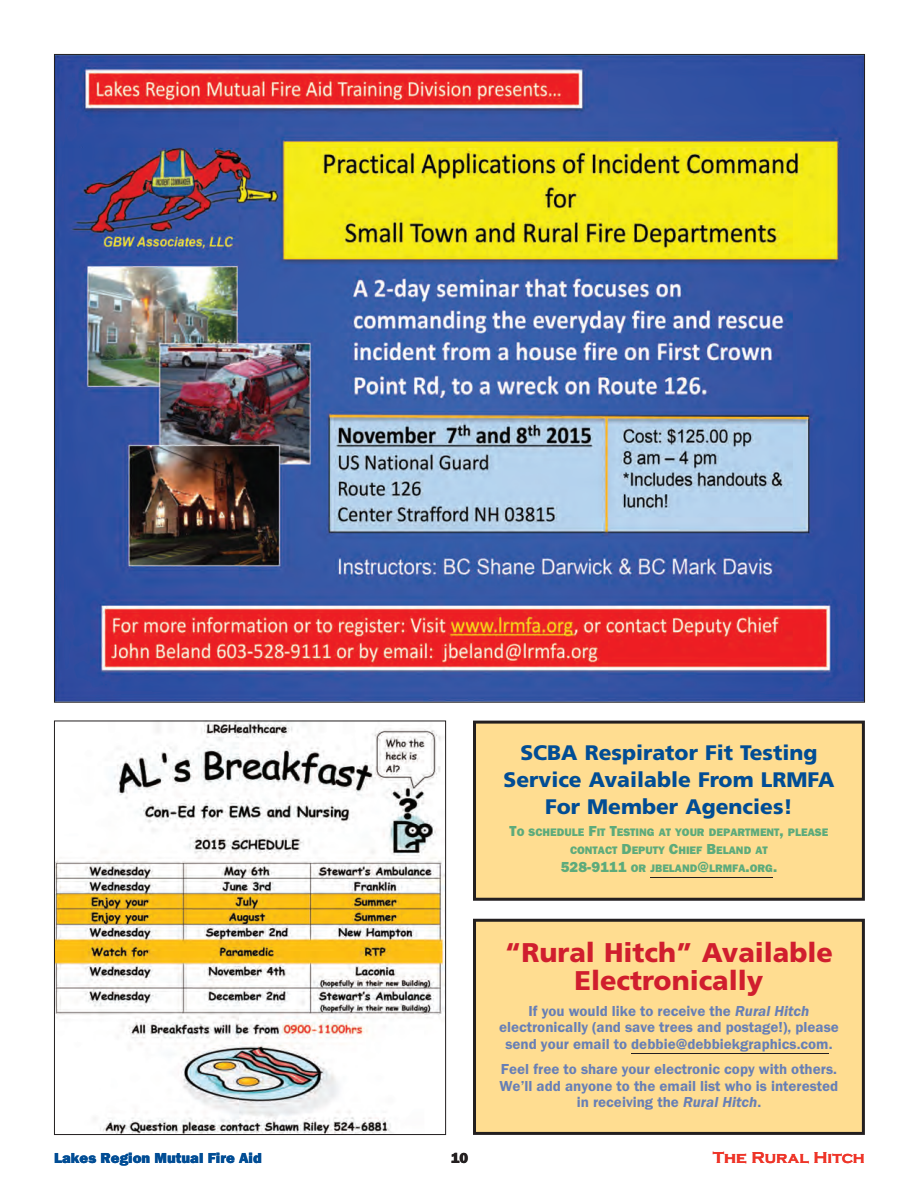
<style>
.page{position:relative;width:919px;height:1189px;background:#fff}
.page>*{position:absolute;margin:0;border:0;box-sizing:border-box;transform-origin:0 0}
.t1{font:900 27px/28.5px "Frutiger";color:#d01e2e;text-align:center}
.t2{font:900 21px/27px "Frutiger";color:#014d95;text-align:center}
.t3{font:700 16.5px "Copperplate Gothic";color:#ee3529}
.t4{font:15px/16.5px "Franklin Gothic URW Dem";color:#677fb6;text-align:center}
.t5{font:15px "Franklin Gothic URW Hea";color:#014d95}
.t6{font:15px "Franklin Gothic URW Hea";color:#231f20}
.t7{font:11.25px/18px "Franklin Gothic URW Hea";color:#5dab7b;text-align:center}
.s1{font-size:15px}
.s2{font-family:"Franklin Gothic URW Dem Ita"}
</style>
<div class="page">
<div style="left:474px;top:722px;width:389px;height:177px;background:#ffdd91"></div>
<div style="left:473px;top:720px;width:391px;height:180px;border:3px solid #231f20"></div>
<hr style="left:650px;top:876px;width:47px;height:1px;background:#231f20">
<hr style="left:708px;top:876px;width:37px;height:1px;background:#231f20">
<div style="left:474px;top:920px;width:389px;height:213px;background:#ffdd91"></div>
<div style="left:473px;top:918px;width:391px;height:216px;border:3px solid #231f20"></div>
<hr style="left:631px;top:1052px;width:197px;height:1px;background:#231f20">
<img style="left:56px;top:722px;width:388px;height:410px">
<img style="left:56px;top:56px;width:806px;height:644px">
<h2 class="t2" style="left:503px;top:740px;width:332px">SCBA Respirator Fit Testing<br>Service Available From LRMFA<br>For Member Agencies!</h2>
<p class="t7" style="left:509px;top:823px;width:320px"><span class="s1">T</span>O SCHEDULE <span class="s1">F</span>IT <span class="s1">T</span>ESTING AT YOUR DEPARTMENT<span class="s1">,</span> PLEASE<br>CONTACT <span class="s1">D</span>EPUTY <span class="s1">C</span>HIEF <span class="s1">B</span>ELAND AT<br><span class="s1">528-9111</span> OR JBELAND<span class="s1">@</span>LRMFA<span class="s1">.</span>ORG<span class="s1">.</span></p>
<h1 class="t1" style="left:504px;top:939px;width:329px">“Rural Hitch” Available<br>Electronically</h1>
<p class="t4" style="left:499px;top:1001px;width:341px">If you would like to receive the <span class="s2">Rural Hitch </span>electronically (and save trees and postage!), please send your email to debbie@debbiekgraphics.com.</p>
<p class="t4" style="left:499px;top:1060px;width:340px">Feel free to share your electronic copy with others.<br>We’ll add anyone to the email list who is interested in receiving the <span class="s2">Rural Hitch</span>.</p>
<p class="t5" style="left:54px;top:1148px;width:209px">Lakes Region Mutual Fire Aid</p>
<p class="t6" style="left:450px;top:1148px;width:19px">10</p>
<p class="t3" style="left:712px;top:1147px;width:153px">The Rural Hitch</p>
</div>
